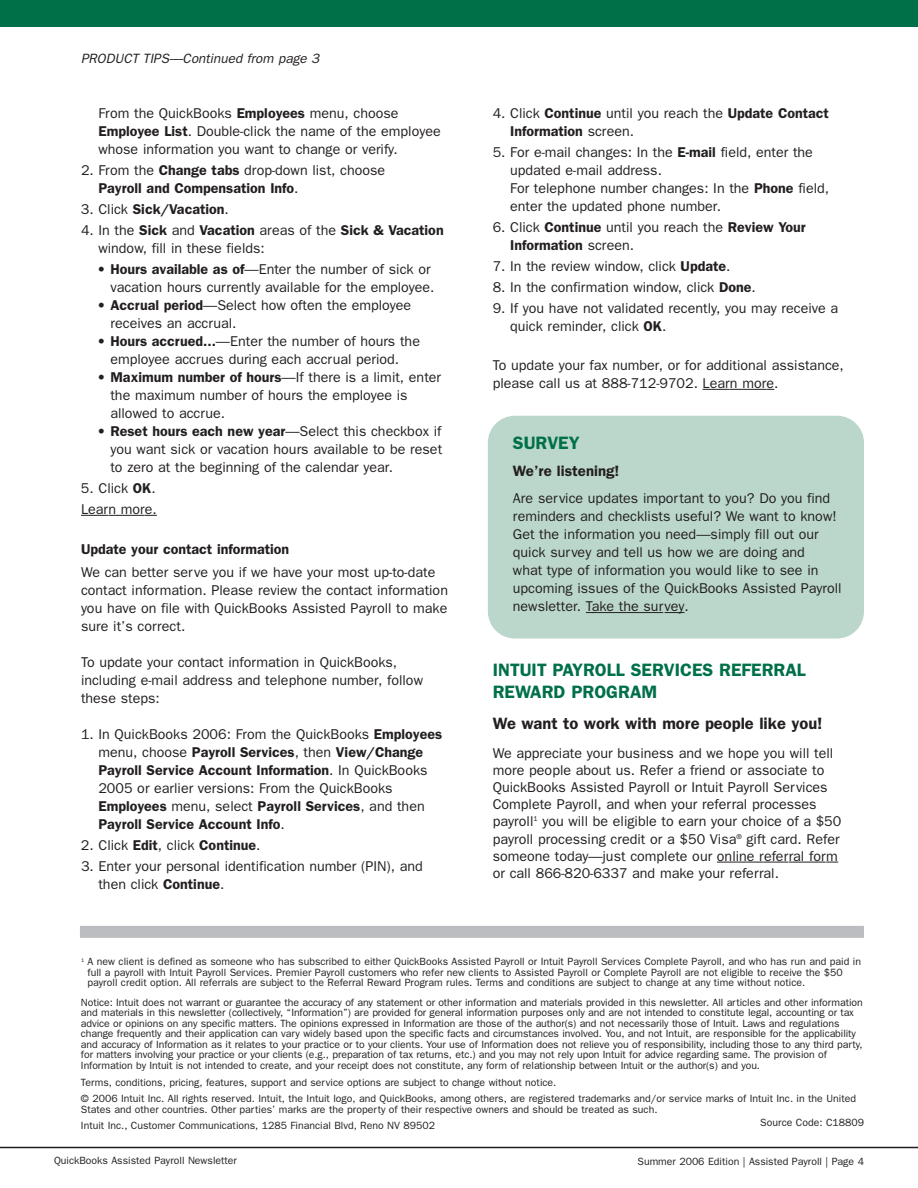
<style>
.page{position:relative;width:918px;height:1188px;background:#fff}
.page>*{position:absolute;margin:0;border:0;box-sizing:border-box;transform-origin:0 0}
.t1{font:600 18px/21.6px "Franklin Gothic";color:#007049}
.t2{font:600 16.5px "Franklin Gothic";color:#231f20}
.t3{font:600 15px "Franklin Gothic";color:#231f20}
.t4{font:14.25px/18px "Franklin Gothic";color:#231f20}
.t5{font:600 14.25px/18px "Franklin Gothic";color:#231f20}
.t6{font:italic 13.5px "Franklin Gothic";color:#231f20}
.t7{font:10.5px/10.5px "Franklin Gothic";letter-spacing:-.005em;color:#231f20}
.s1{font-weight:600}
.s2{font-weight:400}
</style>
<div class="page">
<hr style="left:0;top:1147px;width:918px;height:1px;background:#231f20">
<svg style="left:81px;top:515px;width:27px;height:1px"></svg>
<hr style="left:108px;top:515px;width:37px;height:1px;background:#231f20">
<svg style="left:145px;top:515px;width:12px;height:1px"></svg>
<svg style="left:703px;top:389px;width:27px;height:1px"></svg>
<hr style="left:730px;top:389px;width:36px;height:1px;background:#231f20">
<hr style="left:717px;top:862px;width:47px;height:1px;background:#231f20">
<svg style="left:764px;top:862px;width:24px;height:1px"></svg>
<hr style="left:789px;top:862px;width:37px;height:1px;background:#231f20">
<svg style="left:826px;top:862px;width:12px;height:1px"></svg>
<div style="left:488px;top:416px;width:376px;height:223px;background:#bbd7cc;border-radius:27px"></div>
<hr style="left:592px;top:612px;width:71px;height:1px;background:#231f20">
<svg style="left:665px;top:612px;width:19px;height:1px"></svg>
<div style="left:80px;top:926px;width:784px;height:12px;background:#bcbdc0"></div>
<div style="left:0;top:0;width:918px;height:27px;background:#007049"></div>
<p class="t6" style="left:81px;top:51px;width:240px">PRODUCT TIPS—Continued from page 3</p>
<p class="t4" style="left:98px;top:104px;width:344px">From the QuickBooks <span class="s1">Employees</span> menu, choose<br><span class="s1">Employee List</span>. Double-click the name of the employee whose information you want to change or verify.</p>
<p class="t5" style="left:98px;top:161px;width:288px;text-indent:-17px"><span class="s2">2. From the</span> Change tabs <span class="s2">drop-down list, choose<br></span>Payroll and Compensation Info<span class="s2">.</span></p>
<p class="t5" style="left:81px;top:200px;width:149px"><span class="s2">3. Click</span> Sick/Vacation<span class="s2">.</span></p>
<p class="t4" style="left:98px;top:221px;width:347px;text-indent:-17px">4. In the <span class="s1">Sick</span> and <span class="s1">Vacation</span> areas of the <span class="s1">Sick &amp; Vacation </span>window, fill in these fields:</p>
<p class="t4" style="left:97px;top:260px;width:339px;text-align:right">• <span class="s1">Hours available as of</span>—Enter the number of sick or vacation hours currently available for the employee.</p>
<p class="t4" style="left:110px;top:296px;width:302px;text-indent:-13px">• <span class="s1">Accrual period</span>—Select how often the employee receives an accrual.</p>
<p class="t4" style="left:97px;top:332px;width:324px;text-align:center">• <span class="s1">Hours accrued...</span>—Enter the number of hours the employee accrues during each accrual period.</p>
<p class="t4" style="left:110px;top:368px;width:332px;text-indent:-13px">• <span class="s1">Maximum number of hours</span>—If there is a limit, enter the maximum number of hours the employee is allowed to accrue.</p>
<p class="t4" style="left:110px;top:422px;width:333px;text-align:justify;text-indent:-13px">• <span class="s1">Reset hours each new year</span>—Select this checkbox if you want sick or vacation hours available to be reset to zero at the beginning of the calendar year.</p>
<p class="t4" style="left:81px;top:477px;width:77px;line-height:21px">5. Click <span class="s1">OK</span>.<br>Learn more.</p>
<p class="t5" style="left:81px;top:541px;width:210px">Update your contact information</p>
<p class="t4" style="left:81px;top:563px;width:369px">We can better serve you if we have your most up-to-date contact information. Please review the contact information you have on file with QuickBooks Assisted Payroll to make sure it’s correct.</p>
<p class="t4" style="left:81px;top:653px;width:344px">To update your contact information in QuickBooks, including e-mail address and telephone number, follow these steps:</p>
<p class="t4" style="left:98px;top:725px;width:345px;text-indent:-17px">1. In QuickBooks 2006: From the QuickBooks <span class="s1">Employees </span>menu, choose <span class="s1">Payroll Services</span>, then <span class="s1">View/Change Payroll Service Account Information</span>. In QuickBooks 2005 or earlier versions: From the QuickBooks <span class="s1">Employees</span> menu, select <span class="s1">Payroll Services</span>, and then <span class="s1">Payroll Service Account Info</span>.</p>
<p class="t4" style="left:81px;top:836px;width:181px">2. Click <span class="s1">Edit</span>, click <span class="s1">Continue</span>.</p>
<p class="t4" style="left:98px;top:857px;width:326px;text-indent:-17px">3. Enter your personal identification number (PIN), and then click <span class="s1">Continue</span>.</p>
<p class="t5" style="left:510px;top:104px;width:320px;text-indent:-17px"><span class="s2">4. Click</span> Continue <span class="s2">until you reach the</span> Update Contact<br>Information <span class="s2">screen.</span></p>
<p class="t4" style="left:510px;top:143px;width:320px;text-indent:-17px">5. For e-mail changes: In the <span class="s1">E-mail</span> field, enter the updated e-mail address.<br>For telephone number changes: In the <span class="s1">Phone</span> field, enter the updated phone number.</p>
<p class="t4" style="left:510px;top:218px;width:297px;text-indent:-17px">6. Click <span class="s1">Continue</span> until you reach the <span class="s1">Review Your<br>Information</span> screen.</p>
<p class="t4" style="left:493px;top:257px;width:239px">7. In the review window, click <span class="s1">Update</span>.</p>
<p class="t4" style="left:493px;top:278px;width:265px">8. In the confirmation window, click <span class="s1">Done</span>.</p>
<p class="t4" style="left:510px;top:299px;width:329px;text-indent:-17px">9. If you have not validated recently, you may receive a quick reminder, click <span class="s1">OK</span>.</p>
<p class="t4" style="left:493px;top:356px;width:353px">To update your fax number, or for additional assistance, please call us at 888-712-9702. Learn more.</p>
<p class="t1" style="left:513px;top:432px;width:68px">SURVEY</p>
<p class="t3" style="left:513px;top:462px;width:108px">We’re listening!</p>
<p class="t4" style="left:513px;top:489px;width:330px">Are service updates important to you? Do you find reminders and checklists useful? We want to know!<br>Get the information you need—simply fill out our quick survey and tell us how we are doing and<br>what type of information you would like to see in upcoming issues of the QuickBooks Assisted Payroll newsletter. Take the survey.</p>
<p class="t1" style="left:493px;top:659px;width:315px">INTUIT PAYROLL SERVICES REFERRAL<br>REWARD PROGRAM</p>
<p class="t2" style="left:493px;top:714px;width:331px">We want to work with more people like you!</p>
<p class="t4" style="left:493px;top:745px;width:350px;line-height:17.1px">We appreciate your business and we hope you will tell more people about us. Refer a friend or associate to QuickBooks Assisted Payroll or Intuit Payroll Services Complete Payroll, and when your referral processes payroll<sup>1</sup> you will be eligible to earn your choice of a $50 payroll processing credit or a $50 Visa<sup>®</sup> gift card. Refer someone today—just complete our online referral form or call 866-820-6337 and make your referral.</p>
<p class="t7" style="left:88px;top:957px;width:775px;text-indent:-7px"><sup>1</sup> A new client is defined as someone who has subscribed to either QuickBooks Assisted Payroll or Intuit Payroll Services Complete Payroll, and who has run and paid in full a payroll with Intuit Payroll Services. Premier Payroll customers who refer new clients to Assisted Payroll or Complete Payroll are not eligible to receive the $50 payroll credit option. All referrals are subject to the Referral Reward Program rules. Terms and conditions are subject to change at any time without notice.</p>
<p class="t7" style="left:81px;top:997px;width:783px">Notice: Intuit does not warrant or guarantee the accuracy of any statement or other information and materials provided in this newsletter. All articles and other information and materials in this newsletter (collectively, “Information”) are provided for general information purposes only and are not intended to constitute legal, accounting or tax advice or opinions on any specific matters. The opinions expressed in Information are those of the author(s) and not necessarily those of Intuit. Laws and regulations change frequently and their application can vary widely based upon the specific facts and circumstances involved. You, and not Intuit, are responsible for the applicability and accuracy of Information as it relates to your practice or to your clients. Your use of Information does not relieve you of responsibility, including those to any third party, for matters involving your practice or your clients (e.g., preparation of tax returns, etc.) and you may not rely upon Intuit for advice regarding same. The provision of Information by Intuit is not intended to create, and your receipt does not constitute, any form of relationship between Intuit or the author(s) and you.</p>
<p class="t7" style="left:81px;top:1074px;width:777px;line-height:16.5px">Terms, conditions, pricing, features, support and service options are subject to change without notice.<br>© 2006 Intuit Inc. All rights reserved. Intuit, the Intuit logo, and QuickBooks, among others, are registered trademarks and/or service marks of Intuit Inc. in the United</p>
<p class="t7" style="left:81px;top:1101px;width:578px;line-height:16.5px">States and other countries. Other parties’ marks are the property of their respective owners and should be treated as such.<br>Intuit Inc., Customer Communications, 1285 Financial Blvd, Reno NV 89502</p>
<p class="t7" style="left:760px;top:1118px;width:105px">Source Code: C18809</p>
<p class="t7" style="left:54px;top:1156px;width:184px">QuickBooks Assisted Payroll Newsletter</p>
<p class="t7" style="left:638px;top:1156px;width:228px">Summer 2006 Edition | Assisted Payroll | Page 4</p>
</div>
